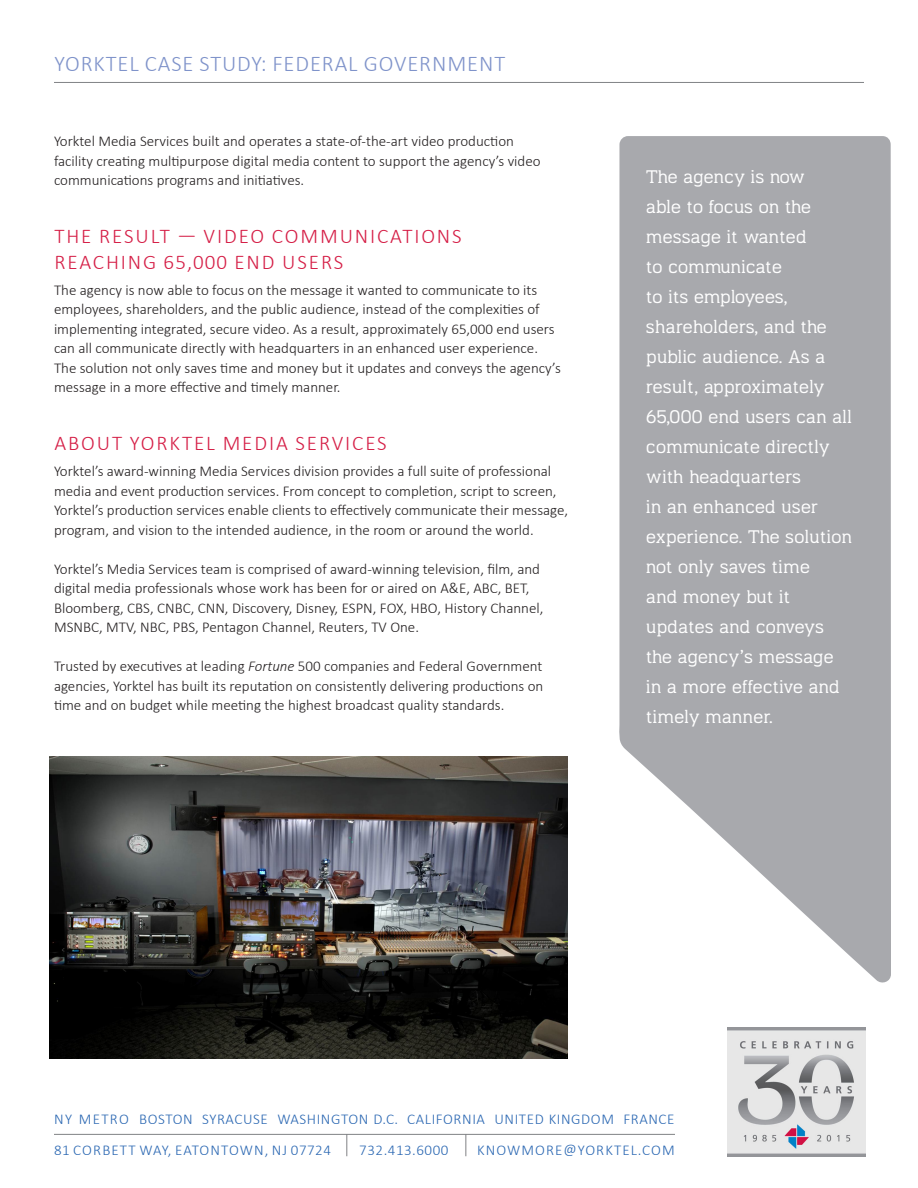
<style>
.page{position:relative;width:918px;height:1188px;background:#fff}
.page>*{position:absolute;margin:0;border:0;box-sizing:border-box;transform-origin:0 0}
.t1{font:300 22.5px "Calibri";letter-spacing:.04em;color:#7f93ca}
.red_head{font:300 21px/25.2px "Calibri";letter-spacing:.09em;color:#d51e46}
.callout_type{font:300 18px/30px "Endzone";letter-spacing:.02em;color:#fff}
.reg_type{font:300 15px/19.5px "Calibri";color:#231f20}
.t2{font:300 15px "Calibri";letter-spacing:.04em;color:#2a67b2}
.t3{font:300 15px "Calibri";letter-spacing:.065em;color:#2a67b2}
.t4{font:300 15px "Calibri";letter-spacing:.075em;color:#2a67b2}
.s1{font-style:italic}
</style>
<div class="page">
<hr style="left:54px;top:82px;width:810px;height:1px;background:#808285">
<hr style="left:54px;top:1134px;width:621px;height:1px;background:#808285">
<svg style="left:346px;top:1135px;width:1px;height:21px"></svg>
<svg style="left:465px;top:1135px;width:1px;height:21px"></svg>
<svg style="left:619px;top:136px;width:272px;height:847px;background:#b4b4b8"></svg>
<img style="left:49px;top:756px;width:519px;height:302px">
<img style="left:727px;top:1028px;width:138px;height:128px">
<p class="t1" style="left:54px;top:49px;width:452px">YORKTEL CASE STUDY: FEDERAL GOVERNMENT</p>
<p class="reg_type" style="left:54px;top:131px;width:488px">Yorktel Media Services built and operates a state-of-the-art video production facility creating multipurpose digital media content to support the agency’s video communications programs and initiatives.</p>
<p class="red_head" style="left:54px;top:223px;width:409px">THE RESULT — VIDEO COMMUNICATIONS<br>REACHING 65,000 END USERS</p>
<p class="reg_type" style="left:54px;top:279px;width:508px">The agency is now able to focus on the message it wanted to communicate to its employees, shareholders, and the public audience, instead of the complexities of implementing integrated, secure video. As a result, approximately 65,000 end users can all communicate directly with headquarters in an enhanced user experience.<br>The solution not only saves time and money but it updates and conveys the agency’s message in a more effective and timely manner.</p>
<p class="red_head" style="left:54px;top:430px;width:334px">ABOUT YORKTEL MEDIA SERVICES</p>
<p class="reg_type" style="left:54px;top:461px;width:516px">Yorktel’s award-winning Media Services division provides a full suite of professional media and event production services. From concept to completion, script to screen, Yorktel’s production services enable clients to effectively communicate their message, program, and vision to the intended audience, in the room or around the world.</p>
<p class="reg_type" style="left:54px;top:558px;width:491px">Yorktel’s Media Services team is comprised of award-winning television, film, and digital media professionals whose work has been for or aired on A&amp;E, ABC, BET, Bloomberg, CBS, CNBC, CNN, Discovery, Disney, ESPN, FOX, HBO, History Channel, MSNBC, MTV, NBC, PBS, Pentagon Channel, Reuters, TV One.</p>
<p class="reg_type" style="left:54px;top:656px;width:491px;text-align:justify">Trusted by executives at leading <span class="s1">Fortune</span> 500 companies and Federal Government agencies, Yorktel has built its reputation on consistently delivering productions on time and on budget while meeting the highest broadcast quality standards.</p>
<p class="callout_type" style="left:646px;top:162px;width:207px">The agency is now<br>able to focus on the message it wanted<br>to communicate<br>to its employees, shareholders, and the public audience. As a result, approximately<br>65,000 end users can all communicate directly with headquarters<br>in an enhanced user experience. The solution not only saves time<br>and money but it updates and conveys the agency’s message in a more effective and timely manner.</p>
<p class="t2" style="left:54px;top:1109px;width:622px">NY METRO BOSTON SYRACUSE WASHINGTON D.C. CALIFORNIA UNITED KINGDOM FRANCE</p>
<p class="t3" style="left:54px;top:1141px;width:279px">81 CORBETT WAY, EATONTOWN, NJ 07724</p>
<p class="t2" style="left:359px;top:1141px;width:91px">732.413.6000</p>
<p class="t4" style="left:477px;top:1141px;width:199px">KNOWMORE@YORKTEL.COM</p>
</div>
